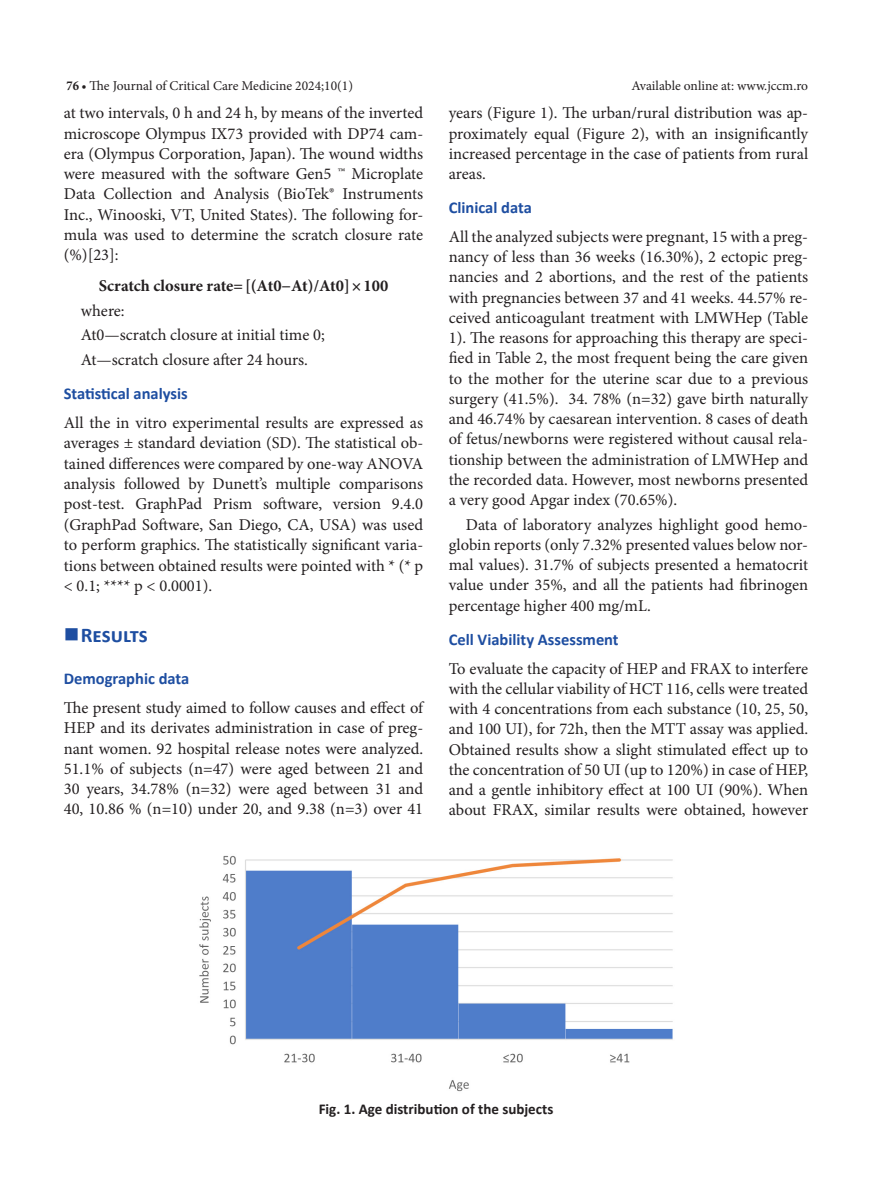
<style>
.page{position:relative;width:872px;height:1191px;background:#fff}
.page>*{position:absolute;margin:0;border:0;box-sizing:border-box;transform-origin:0 0}
.t1{font:700 21px "Calibri";color:#1e4ea1}
._09_Text_no_indent{font:16.5px/20.2px "Minion Pro";color:#231f20;text-align:justify}
._10_Text_indent{font:16.5px/20.2px "Minion Pro";color:#231f20;text-align:justify}
._12_Text_Heading_3{font:700 16.5px "Calibri";color:#1e4ea1}
._09_Text_no_indent-2{font:700 16.5px "Minion Pro";color:#231f20}
._15_Caption{font:700 15px "Calibri";color:#231f20}
.t2{font:13.5px "Minion Pro";color:#231f20}
.s1{font-weight:700;font-stretch:condensed}
</style>
<div class="page">
<img style="left:199px;top:855px;width:474px;height:237px">
<p class="t2" style="left:66px;top:77px;width:288px"><span class="s1">76 •</span> The Journal of Critical Care Medicine 2024;10(1)</p>
<p class="t2" style="left:631px;top:77px;width:178px">Available online at: www.jccm.ro</p>
<p class="_09_Text_no_indent" style="left:64px;top:103px;width:361px">at two intervals, 0 h and 24 h, by means of the inverted microscope Olympus IX73 provided with DP74 cam&shy;era (Olympus Corporation, Japan). The wound widths were measured with the software Gen5 ™ Microplate Data Collection and Analysis (BioTek® Instruments Inc., Winooski, VT, United States). The following for&shy;mula was used to determine the scratch closure rate (%)[23]:</p>
<p class="_09_Text_no_indent-2" style="left:99px;top:274px;width:291px">Scratch closure rate=[(At0−At)/At0]×100</p>
<p class="_10_Text_indent" style="left:81px;top:300px;width:45px">where:</p>
<p class="_10_Text_indent" style="left:81px;top:325px;width:245px">At0—scratch closure at initial time 0;</p>
<p class="_10_Text_indent" style="left:81px;top:349px;width:229px">At—scratch closure after 24 hours.</p>
<p class="_12_Text_Heading_3" style="left:64px;top:382px;width:125px">Statistical analysis</p>
<p class="_09_Text_no_indent" style="left:64px;top:412px;width:361px">All the in vitro experimental results are expressed as averages ± standard deviation (SD). The statistical ob&shy;tained differences were compared by one-way ANOVA analysis followed by Dunett’s multiple comparisons post-test. GraphPad Prism software, version 9.4.0 (GraphPad Software, San Diego, CA, USA) was used to perform graphics. The statistically significant varia&shy;tions between obtained results were pointed with * (* p &lt; 0.1; **** p &lt; 0.0001).</p>
<p class="t1" style="left:81px;top:620px;width:69px">Results</p>
<p class="_12_Text_Heading_3" style="left:64px;top:667px;width:127px">Demographic data</p>
<p class="_09_Text_no_indent" style="left:64px;top:698px;width:361px">The present study aimed to follow causes and effect of HEP and its derivates administration in case of preg&shy;nant women. 92 hospital release notes were analyzed.<br>51.1% of subjects (n=47) were aged between 21 and 30 years, 34.78% (n=32) were aged between 31 and 40, 10.86 % (n=10) under 20, and 9.38 (n=3) over 41</p>
<p class="_09_Text_no_indent" style="left:449px;top:103px;width:361px">years (Figure 1). The urban/rural distribution was ap&shy;proximately equal (Figure 2), with an insignificantly increased percentage in the case of patients from rural areas.</p>
<p class="_12_Text_Heading_3" style="left:449px;top:196px;width:85px">Clinical data</p>
<p class="_09_Text_no_indent" style="left:449px;top:226px;width:361px">All the analyzed subjects were pregnant, 15 with a preg&shy;nancy of less than 36 weeks (16.30%), 2 ectopic preg&shy;nancies and 2 abortions, and the rest of the patients with pregnancies between 37 and 41 weeks. 44.57% re&shy;ceived anticoagulant treatment with LMWHep (Table 1). The reasons for approaching this therapy are speci&shy;fied in Table 2, the most frequent being the care given to the mother for the uterine scar due to a previous surgery (41.5%). 34. 78% (n=32) gave birth naturally and 46.74% by caesarean intervention. 8 cases of death of fetus/newborns were registered without causal rela&shy;tionship between the administration of LMWHep and the recorded data. However, most newborns presented a very good Apgar index (70.65%).</p>
<p class="_10_Text_indent" style="left:449px;top:514px;width:361px;text-indent:17px">Data of laboratory analyzes highlight good hemo&shy;globin reports (only 7.32% presented values below nor&shy;mal values). 31.7% of subjects presented a hematocrit value under 35%, and all the patients had fibrinogen percentage higher 400 mg/mL.</p>
<p class="_12_Text_Heading_3" style="left:449px;top:627px;width:171px">Cell Viability Assessment</p>
<p class="_09_Text_no_indent" style="left:449px;top:658px;width:361px">To evaluate the capacity of HEP and FRAX to interfere with the cellular viability of HCT 116, cells were treated with 4 concentrations from each substance (10, 25, 50, and 100 UI), for 72h, then the MTT assay was applied.<br>Obtained results show a slight stimulated effect up to the concentration of 50 UI (up to 120%) in case of HEP, and a gentle inhibitory effect at 100 UI (90%). When about FRAX, similar results were obtained, however</p>
<p class="_15_Caption" style="left:319px;top:1098px;width:236px">Fig. 1. Age distribution of the subjects</p>
</div>
